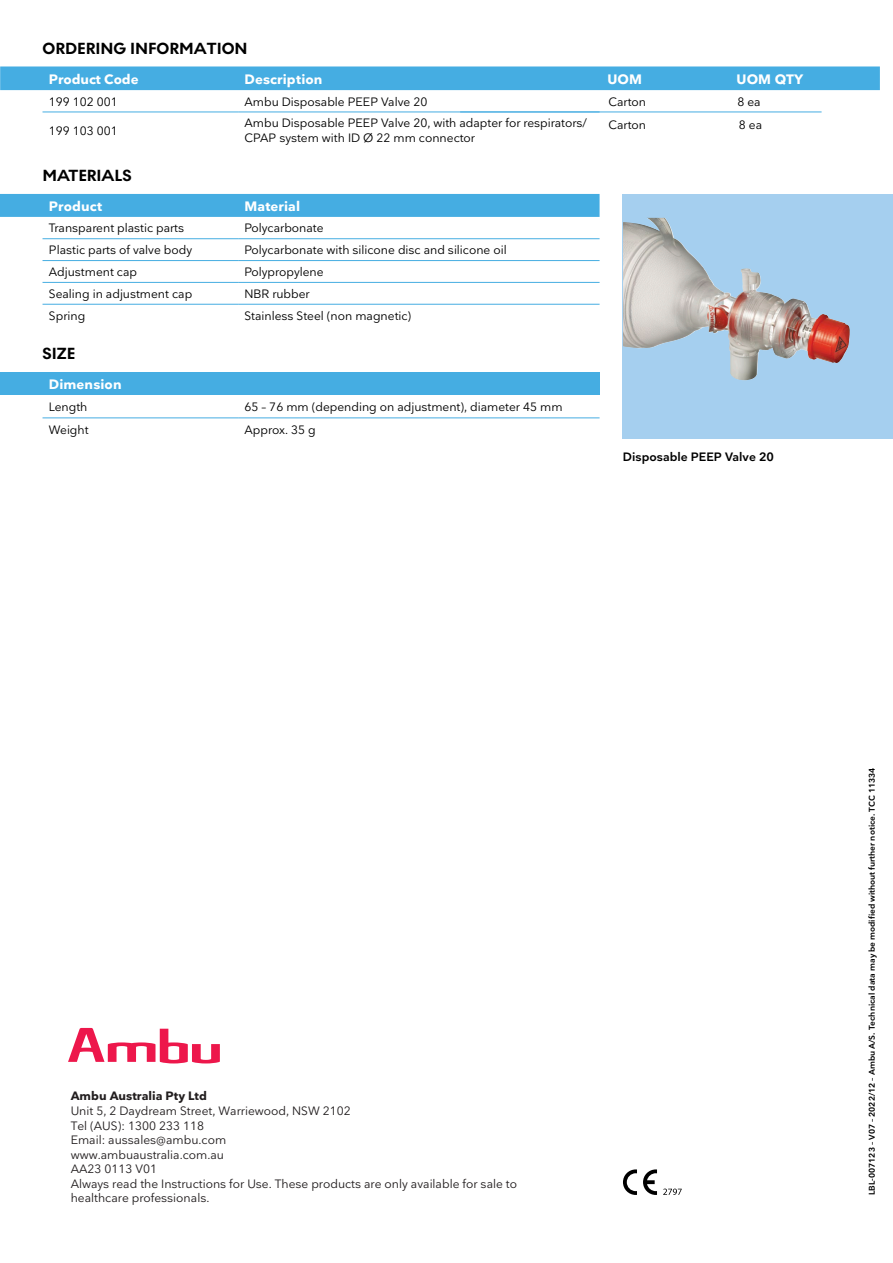
<style>
.page{position:relative;width:893px;height:1263px;background:#fff}
.page>*{position:absolute;margin:0;border:0;box-sizing:border-box;transform-origin:0 0}
.t1{font:700 16.5px "Noir No 1";color:#000}
.t2{font:700 13.5px "Nationale";letter-spacing:.005em;color:#fff}
.t3{font:12px/14.2px "Nationale";color:#000}
.t4{font:12px/14.5px "Nationale";color:#221e1f}
.t5{font:600 12px "Nationale";color:#000}
.t6{font:700 12px "Nationale";color:#221e1f}
.t7{font:600 8.25px "Nationale";color:#000}
</style>
<div class="page">
<div style="left:623px;top:195px;width:270px;height:244px;background:#a5cfef"></div>
<img style="left:623px;top:218px;width:227px;height:163px">
<svg style="left:643px;top:1169px;width:14px;height:26px"></svg>
<svg style="left:623px;top:1169px;width:14px;height:26px"></svg>
<svg style="left:663px;top:1188px;width:19px;height:7px"></svg>
<svg style="left:68px;top:1028px;width:152px;height:35px"></svg>
<div style="left:0;top:66px;width:880px;height:24px;background:#45ade2"></div>
<hr style="left:43px;top:112px;width:195px;height:1px;background:#45ade2">
<hr style="left:238px;top:112px;width:362px;height:1px;background:#45ade2">
<div style="left:0;top:194px;width:600px;height:23px;background:#45ade2"></div>
<hr style="left:43px;top:238px;width:195px;height:1px;background:#45ade2">
<hr style="left:238px;top:238px;width:362px;height:1px;background:#45ade2">
<hr style="left:43px;top:260px;width:195px;height:1px;background:#45ade2">
<hr style="left:238px;top:260px;width:362px;height:1px;background:#45ade2">
<hr style="left:43px;top:282px;width:195px;height:1px;background:#45ade2">
<hr style="left:238px;top:282px;width:362px;height:1px;background:#45ade2">
<hr style="left:43px;top:304px;width:195px;height:1px;background:#45ade2">
<hr style="left:238px;top:304px;width:362px;height:1px;background:#45ade2">
<div style="left:0;top:372px;width:43px;height:23px;background:#45ade2"></div>
<div style="left:43px;top:372px;width:557px;height:23px;background:#45ade2"></div>
<hr style="left:43px;top:417px;width:195px;height:1px;background:#45ade2">
<hr style="left:238px;top:417px;width:362px;height:1px;background:#45ade2">
<hr style="left:460px;top:112px;width:362px;height:1px;background:#45ade2">
<h1 class="t1" style="left:43px;top:36px;width:207px">ORDERING INFORMATION</h1>
<p class="t2" style="left:49px;top:70px;width:91px">Product Code</p>
<p class="t2" style="left:244px;top:70px;width:79px">Description</p>
<p class="t3" style="left:49px;top:94px;width:71px">199 102 001</p>
<p class="t3" style="left:244px;top:94px;width:184px">Ambu Disposable PEEP Valve 20</p>
<p class="t3" style="left:49px;top:123px;width:71px">199 103 001</p>
<p class="t3" style="left:244px;top:116px;width:344px">Ambu Disposable PEEP Valve 20, with adapter for respirators/<br>CPAP system with ID Ø 22 mm connector</p>
<h1 class="t1" style="left:43px;top:163px;width:91px">MATERIALS</h1>
<p class="t2" style="left:49px;top:197px;width:55px">Product</p>
<p class="t2" style="left:244px;top:197px;width:57px">Material</p>
<p class="t3" style="left:49px;top:221px;width:137px">Transparent plastic parts</p>
<p class="t3" style="left:244px;top:221px;width:81px">Polycarbonate</p>
<p class="t3" style="left:49px;top:243px;width:145px">Plastic parts of valve body</p>
<p class="t3" style="left:244px;top:243px;width:264px">Polycarbonate with silicone disc and silicone oil</p>
<p class="t3" style="left:49px;top:264px;width:90px">Adjustment cap</p>
<p class="t3" style="left:244px;top:264px;width:81px">Polypropylene</p>
<p class="t3" style="left:49px;top:286px;width:145px">Sealing in adjustment cap</p>
<p class="t3" style="left:244px;top:286px;width:67px">NBR rubber</p>
<p class="t3" style="left:49px;top:308px;width:38px">Spring</p>
<p class="t3" style="left:244px;top:308px;width:168px">Stainless Steel (non magnetic)</p>
<h1 class="t1" style="left:43px;top:341px;width:34px">SIZE</h1>
<p class="t2" style="left:49px;top:375px;width:74px">Dimension</p>
<p class="t3" style="left:49px;top:399px;width:40px">Length</p>
<p class="t3" style="left:244px;top:399px;width:320px">65 – 76 mm (depending on adjustment), diameter 45 mm</p>
<p class="t3" style="left:49px;top:422px;width:41px">Weight</p>
<p class="t3" style="left:244px;top:422px;width:73px">Approx. 35 g</p>
<p class="t2" style="left:607px;top:70px;width:36px">UOM</p>
<p class="t2" style="left:736px;top:70px;width:68px">UOM QTY</p>
<p class="t3" style="left:608px;top:94px;width:39px">Carton</p>
<p class="t3" style="left:737px;top:94px;width:25px">8 ea</p>
<p class="t3" style="left:608px;top:117px;width:39px">Carton</p>
<p class="t3" style="left:739px;top:117px;width:25px">8 ea</p>
<p class="t5" style="left:623px;top:449px;width:152px">Disposable PEEP Valve 20</p>
<p class="t6" style="left:71px;top:1088px;width:138px">Ambu Australia Pty Ltd</p>
<p class="t4" style="left:71px;top:1103px;width:448px">Unit 5, 2 Daydream Street, Warriewood, NSW 2102<br>Tel (AUS): 1300 233 118<br>Email: aussales@ambu.com<br>www.ambuaustralia.com.au<br>AA23 0113 V01<br>Always read the Instructions for Use. These products are only available for sale to healthcare professionals.</p>
<p class="t7" style="left:867px;top:1195px;width:429px;rotate:-90deg">LBL-007123 – V07 – 2022/12 – Ambu A/S. Technical data may be modified without further notice. TCC 11334</p>
</div>
